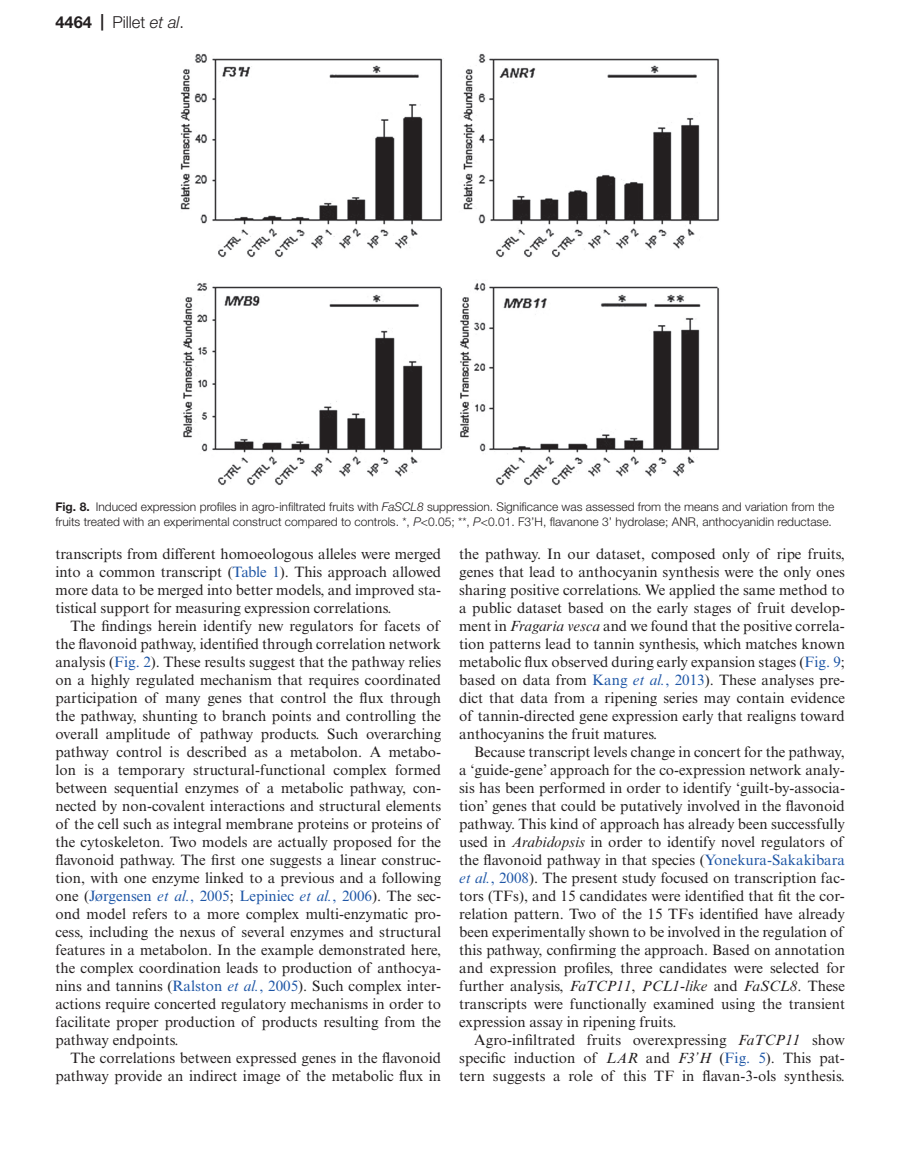
<style>
.page{position:relative;width:897px;height:1165px;background:#fff}
.page>*{position:absolute;margin:0;border:0;box-sizing:border-box;transform-origin:0 0}
.t1{font:300 16.5px "Helvetica Neue LT Std";color:#231f20}
.t2{font:15px/18px "Times New Roman MT Std";color:#231f20;text-align:justify}
.t3{font:300 12px/15px "Helvetica Neue LT Std";color:#231f20}
.s1{font-weight:700}
.s2{font-style:italic}
.s3{color:#1e56a6}
.s4{font-style:italic;color:#1e56a6}
</style>
<div class="page">
<img style="left:180px;top:53px;width:540px;height:433px">
<p class="t1" style="left:55px;top:12px;width:130px"><span class="s1">4464 |</span> Pillet <span class="s2">et al</span>.</p>
<p class="t3" style="left:55px;top:498px;width:780px"><span class="s1">Fig. 8.</span> Induced expression profiles in agro-infiltrated fruits with <span class="s2">FaSCL8</span> suppression. Significance was assessed from the means and variation from the fruits treated with an experimental construct compared to controls. *, <span class="s2">P</span>&lt;0.05; **, <span class="s2">P</span>&lt;0.01. F3’H, flavanone 3’ hydrolase; ANR, anthocyanidin reductase.</p>
<p class="t2" style="left:55px;top:545px;width:387px">transcripts from different homoeologous alleles were merged into a common transcript (<span class="s3">Table 1</span>). This approach allowed more data to be merged into better models, and improved sta&shy;tistical support for measuring expression correlations.</p>
<p class="t2" style="left:55px;top:617px;width:387px;text-indent:15px">The findings herein identify new regulators for facets of the flavonoid pathway, identified through correlation network analysis (<span class="s3">Fig. 2</span>). These results suggest that the pathway relies on a highly regulated mechanism that requires coordinated participation of many genes that control the flux through the pathway, shunting to branch points and controlling the overall amplitude of pathway products. Such overarching pathway control is described as a metabolon. A metabo&shy;lon is a temporary structural-functional complex formed between sequential enzymes of a metabolic pathway, con&shy;nected by non-covalent interactions and structural elements of the cell such as integral membrane proteins or proteins of the cytoskeleton. Two models are actually proposed for the flavonoid pathway. The first one suggests a linear construc&shy;tion, with one enzyme linked to a previous and a following one (<span class="s3">Jørgensen</span> <span class="s4">et al.</span><span class="s3">, 2005</span>; <span class="s3">Lepiniec</span> <span class="s4">et al.</span><span class="s3">, 2006</span>). The sec&shy;ond model refers to a more complex multi-enzymatic pro&shy;cess, including the nexus of several enzymes and structural features in a metabolon. In the example demonstrated here, the complex coordination leads to production of anthocya&shy;nins and tannins (<span class="s3">Ralston</span> <span class="s4">et al.</span><span class="s3">, 2005</span>). Such complex inter&shy;actions require concerted regulatory mechanisms in order to facilitate proper production of products resulting from the pathway endpoints.</p>
<p class="t2" style="left:55px;top:1049px;width:387px;text-align:right">The correlations between expressed genes in the flavonoid pathway provide an indirect image of the metabolic flux in</p>
<p class="t2" style="left:459px;top:545px;width:387px">the pathway. In our dataset, composed only of ripe fruits, genes that lead to anthocyanin synthesis were the only ones sharing positive correlations. We applied the same method to a public dataset based on the early stages of fruit develop&shy;ment in <span class="s2">Fragaria vesca</span> and we found that the positive correla&shy;tion patterns lead to tannin synthesis, which matches known metabolic flux observed during early expansion stages (<span class="s3">Fig. 9</span>; based on data from <span class="s3">Kang</span> <span class="s4">et al.</span><span class="s3">, 2013</span>). These analyses pre&shy;dict that data from a ripening series may contain evidence of tannin-directed gene expression early that realigns toward anthocyanins the fruit matures.</p>
<p class="t2" style="left:459px;top:743px;width:387px;text-indent:15px">Because transcript levels change in concert for the pathway, a ‘guide-gene’ approach for the co-expression network analy&shy;sis has been performed in order to identify ‘guilt-by-associa&shy;tion’ genes that could be putatively involved in the flavonoid pathway. This kind of approach has already been successfully used in <span class="s2">Arabidopsis</span> in order to identify novel regulators of the flavonoid pathway in that species (<span class="s3">Yonekura-Sakakibara </span><span class="s4">et al.</span><span class="s3">, 2008</span>). The present study focused on transcription fac&shy;tors (TFs), and 15 candidates were identified that fit the cor&shy;relation pattern. Two of the 15 TFs identified have already been experimentally shown to be involved in the regulation of this pathway, confirming the approach. Based on annotation and expression profiles, three candidates were selected for further analysis, <span class="s2">FaTCP11</span>, <span class="s2">PCL1-like</span> and <span class="s2">FaSCL8</span>. These transcripts were functionally examined using the transient expression assay in ripening fruits.</p>
<p class="t2" style="left:459px;top:1031px;width:387px;text-indent:15px">Agro-infiltrated fruits overexpressing <span class="s2">FaTCP11</span> show specific induction of <span class="s2">LAR</span> and <span class="s2">F3’H</span> (<span class="s3">Fig. 5</span>). This pat&shy;tern suggests a role of this TF in flavan-3-ols synthesis.</p>
</div>
